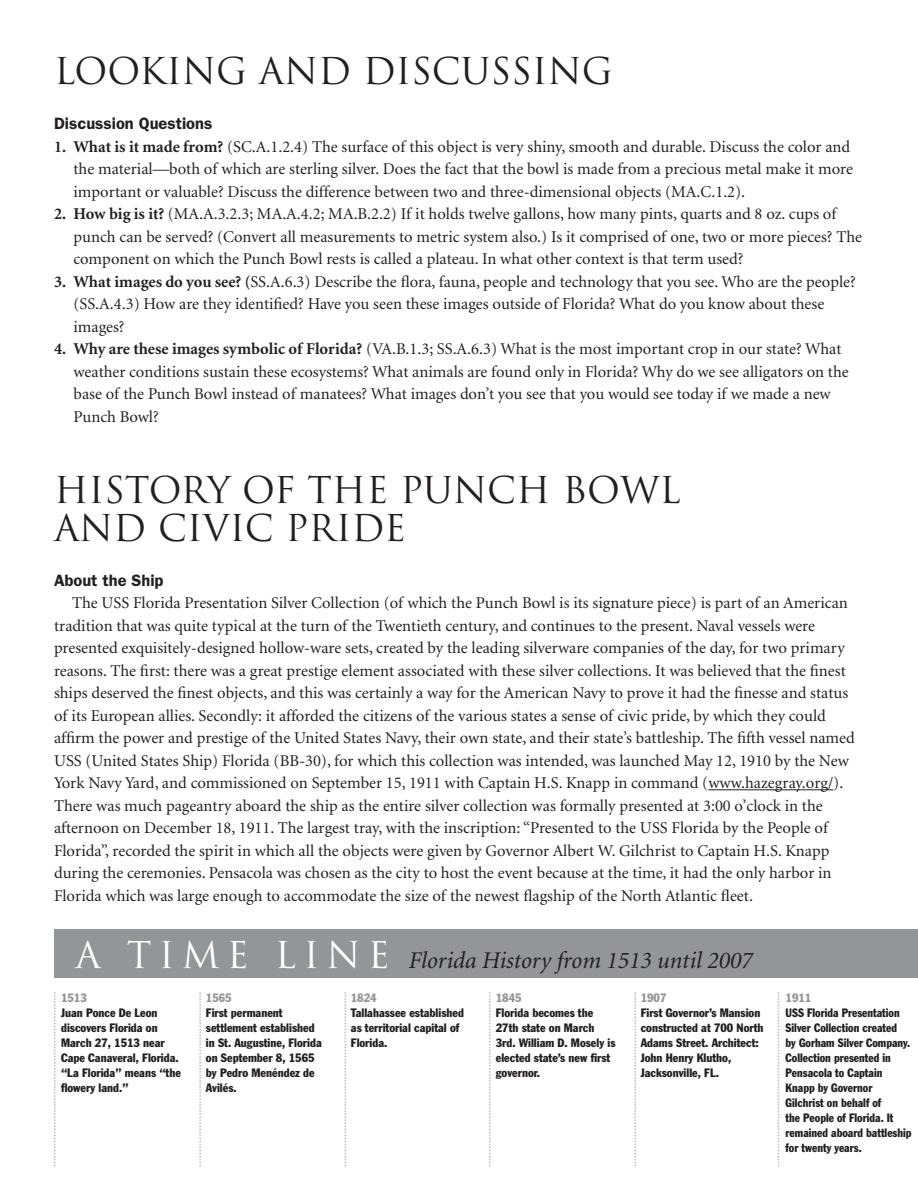
<style>
.page{position:relative;width:918px;height:1188px;background:#fff}
.page>*{position:absolute;margin:0;border:0;box-sizing:border-box;transform-origin:0 0}
.t1{font:36px/37.5px "Trajan";color:#231f20}
.t2{font:italic 24px "Minion";color:#231f20}
.t3{font:16.5px/22.5px "Minion";color:#231f20}
.t4{font:600 16.5px "Franklin Gothic";color:#231f20}
.t5{font:condensed 12px/15px "Franklin Gothic";color:#231f20}
.t6{font:condensed 12px/15px "Franklin Gothic";color:#231f20;scale:.95 1}
.t7{font:condensed 12px "Franklin Gothic";color:#939598}
.s1{font-weight:700}
.s2{font-family:"Trajan";font-style:normal;font-size:36px;color:#fff}
</style>
<div class="page">
<div style="left:54px;top:929px;width:864px;height:48px;background:#939598"></div>
<hr style="left:708px;top:789px;width:125px;height:1px;background:#231f20">
<svg style="left:54px;top:992px;width:2px;height:174px"></svg>
<svg style="left:199px;top:992px;width:2px;height:174px"></svg>
<svg style="left:345px;top:992px;width:1px;height:174px"></svg>
<svg style="left:489px;top:992px;width:1px;height:174px"></svg>
<svg style="left:634px;top:992px;width:2px;height:174px"></svg>
<svg style="left:778px;top:992px;width:1px;height:174px"></svg>
<h1 class="t1" style="left:54px;top:52px;width:560px">LOOKING AND DISCUSSING</h1>
<p class="t4" style="left:54px;top:114px;width:160px">Discussion Questions</p>
<p class="t3" style="left:74px;top:136px;width:781px;text-indent:-20px"><span class="s1">1. What is it made from?</span> (SC.A.1.2.4) The surface of this object is very shiny, smooth and durable. Discuss the color and the material—both of which are sterling silver. Does the fact that the bowl is made from a precious metal make it more important or valuable? Discuss the difference between two and three-dimensional objects (MA.C.1.2).</p>
<p class="t3" style="left:74px;top:203px;width:790px;text-indent:-20px"><span class="s1">2. How big is it?</span> (MA.A.3.2.3; MA.A.4.2; MA.B.2.2) If it holds twelve gallons, how many pints, quarts and 8 oz. cups of punch can be served? (Convert all measurements to metric system also.) Is it comprised of one, two or more pieces? The component on which the Punch Bowl rests is called a plateau. In what other context is that term used?</p>
<p class="t3" style="left:74px;top:271px;width:784px;text-indent:-20px"><span class="s1">3. What images do you see? (</span>SS.A.6.3) Describe the flora, fauna, people and technology that you see. Who are the people? (SS.A.4.3) How are they identified? Have you seen these images outside of Florida? What do you know about these images?</p>
<p class="t3" style="left:74px;top:338px;width:777px;text-indent:-20px"><span class="s1">4. Why are these images symbolic of Florida?</span> (VA.B.1.3; SS.A.6.3) What is the most important crop in our state? What weather conditions sustain these ecosystems? What animals are found only in Florida? Why do we see alligators on the base of the Punch Bowl instead of manatees? What images don’t you see that you would see today if we made a new Punch Bowl?</p>
<h1 class="t1" style="left:54px;top:472px;width:628px">HISTORY OF THE PUNCH BOWL<br>AND CIVIC PRIDE</h1>
<p class="t4" style="left:54px;top:570px;width:111px">About the Ship</p>
<p class="t3" style="left:54px;top:592px;width:802px;text-indent:18px">The USS Florida Presentation Silver Collection (of which the Punch Bowl is its signature piece) is part of an American tradition that was quite typical at the turn of the Twentieth century, and continues to the present. Naval vessels were presented exquisitely-designed hollow-ware sets, created by the leading silverware companies of the day, for two primary reasons. The first: there was a great prestige element associated with these silver collections. It was believed that the finest ships deserved the finest objects, and this was certainly a way for the American Navy to prove it had the finesse and status of its European allies. Secondly: it afforded the citizens of the various states a sense of civic pride, by which they could affirm the power and prestige of the United States Navy, their own state, and their state’s battleship. The fifth vessel named USS (United States Ship) Florida (BB-30), for which this collection was intended, was launched May 12, 1910 by the New York Navy Yard, and commissioned on September 15, 1911 with Captain H.S. Knapp in command (www.hazegray.org/).<br>There was much pageantry aboard the ship as the entire silver collection was formally presented at 3:00 o’clock in the afternoon on December 18, 1911. The largest tray, with the inscription: “Presented to the USS Florida by the People of Florida”, recorded the spirit in which all the objects were given by Governor Albert W. Gilchrist to Captain H.S. Knapp during the ceremonies. Pensacola was chosen as the city to host the event because at the time, it had the only harbor in Florida which was large enough to accommodate the size of the newest flagship of the North Atlantic fleet.</p>
<h2 class="t2" style="left:75px;top:948px;width:679px"><span class="s2">A T I M E L I N E</span> Florida History from 1513 until 2007</h2>
<p class="t7" style="left:61px;top:990px;width:27px">1513</p>
<p class="t5" style="left:61px;top:1005px;width:121px">Juan Ponce De Leon discovers Florida on<br>March 27, 1513 near<br>Cape Canaveral, Florida. “La Florida” means “the flowery land.”</p>
<p class="t7" style="left:206px;top:990px;width:27px">1565</p>
<p class="t5" style="left:206px;top:1005px;width:117px">First permanent settlement established in St. Augustine, Florida on September 8, 1565 by Pedro Menéndez de<br>Avilés.</p>
<p class="t7" style="left:351px;top:990px;width:27px">1824</p>
<p class="t5" style="left:351px;top:1005px;width:115px">Tallahassee established as territorial capital of<br>Florida.</p>
<p class="t7" style="left:496px;top:990px;width:27px">1845</p>
<p class="t5" style="left:496px;top:1005px;width:121px">Florida becomes the<br>27th state on March<br>3rd. William D. Mosely is elected state’s new first governor.</p>
<p class="t7" style="left:641px;top:990px;width:27px">1907</p>
<p class="t5" style="left:641px;top:1005px;width:124px">First Governor’s Mansion constructed at 700 North<br>Adams Street. Architect:<br>John Henry Klutho,<br>Jacksonville, FL.</p>
<p class="t7" style="left:786px;top:990px;width:27px">1911</p>
<p class="t6" style="left:786px;top:1005px;width:134px">USS Florida Presentation<br>Silver Collection created<br>by Gorham Silver Company.<br>Collection presented in<br>Pensacola to Captain<br>Knapp by Governor<br>Gilchrist on behalf of<br>the People of Florida. It remained aboard battleship for twenty years.</p>
</div>
